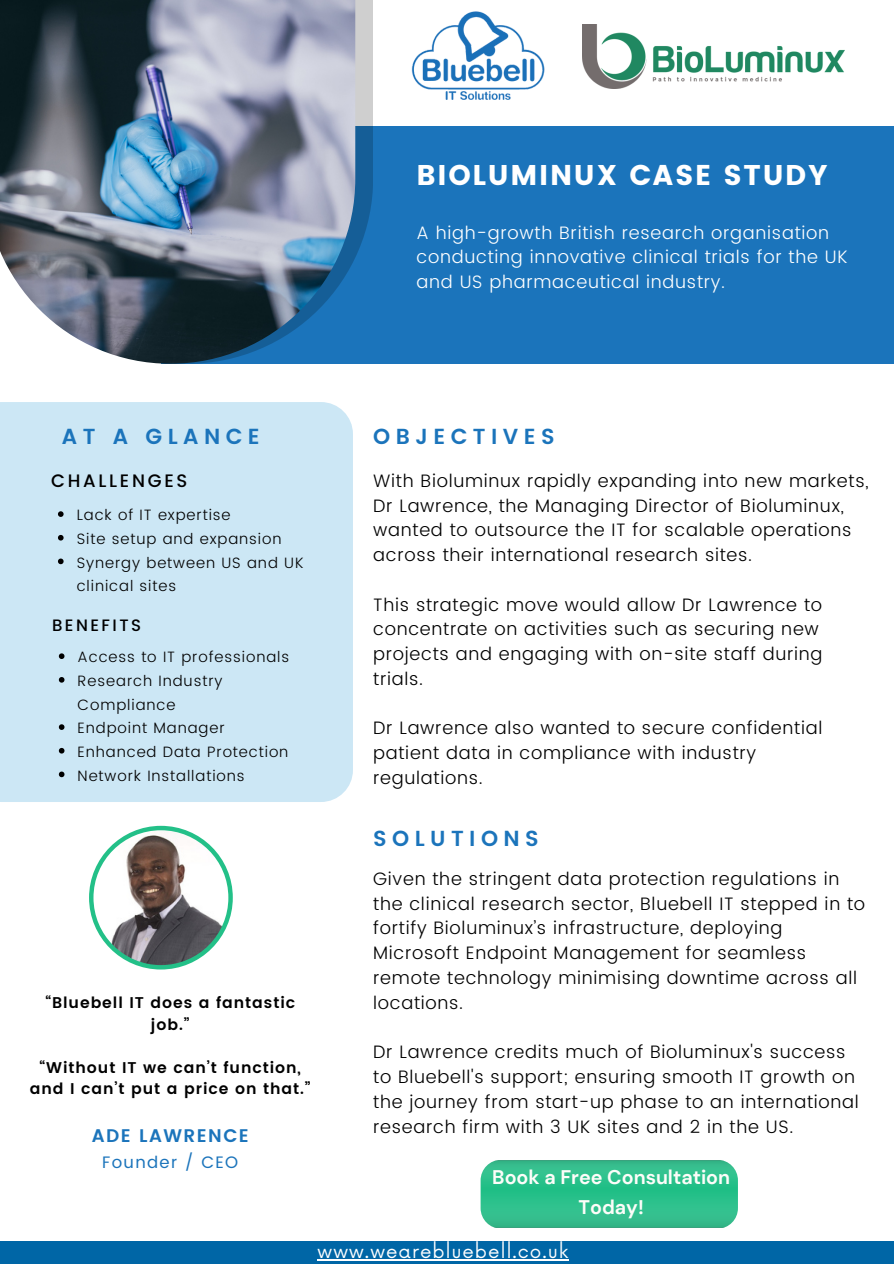
<style>
.page{position:relative;width:894px;height:1264px;background:#fff}
.page>*{position:absolute;margin:0;border:0;box-sizing:border-box;transform-origin:0 0}
.t1{font:28.5px "Poppins";letter-spacing:.06em;color:#fff}
.t2{font:600 21.75px "Poppins";letter-spacing:.25em;color:#1b74bb}
.t3{font:700 19.65px/30.3px "DM Sans";color:#fdfdf9;text-align:center}
.t4{font:18.3px "Now";letter-spacing:.06em;color:#fff}
.t5{font:600 18.3px "Poppins";letter-spacing:.08em;color:#1b74bb}
.t6{font:300 18px/24.8px "Poppins";letter-spacing:.04em;color:#000}
.t7{font:300 18px/24.8px "Poppins";letter-spacing:.04em;color:#fff}
.t8{font:500 18px "Poppins";letter-spacing:.15em;color:#000}
.t9{font:16.65px "Poppins";letter-spacing:.08em;color:#1b74bb}
.t10{font:500 16.5px "Poppins";letter-spacing:.15em;color:#000}
.t11{font:600 15.6px/21.3px "Poppins";letter-spacing:.06em;color:#000;text-align:center}
.t12{font:300 15px/23.7px "Poppins";letter-spacing:.06em;color:#000}
</style>
<div class="page">
<div style="left:161px;top:126px;width:732px;height:238px;background:#1b74bb"></div>
<svg style="left:355px;top:0;width:18px;height:258px;background:#7097b6"></svg>
<img style="left:0;top:0;width:355px;height:364px">
<div style="left:0;top:402px;width:353px;height:400px;background:#cce7f5"></div>
<div style="left:0;top:1241px;width:893px;height:22px;background:#0066a6"></div>
<img style="left:411px;top:11px;width:134px;height:89px">
<svg style="left:480px;top:1160px;width:257px;height:67px;background:#31bf8d"></svg>
<img style="left:582px;top:25px;width:262px;height:64px">
<svg style="left:89px;top:825px;width:144px;height:144px"></svg>
<svg style="left:59px;top:653px;width:5px;height:6px"></svg>
<svg style="left:59px;top:677px;width:5px;height:5px"></svg>
<svg style="left:59px;top:724px;width:5px;height:6px"></svg>
<svg style="left:59px;top:748px;width:5px;height:5px"></svg>
<svg style="left:59px;top:771px;width:5px;height:6px"></svg>
<svg style="left:58px;top:511px;width:6px;height:6px"></svg>
<svg style="left:58px;top:535px;width:6px;height:5px"></svg>
<svg style="left:58px;top:558px;width:6px;height:6px"></svg>
<hr style="left:317px;top:1259px;width:252px;height:1px;background:#fff">
<h2 class="t1" style="left:416px;top:158px;width:412px">BIOLUMINUX CASE STUDY</h2>
<h5 class="t2" style="left:62px;top:424px;width:199px">AT A GLANCE</h5>
<h4 class="t8" style="left:51px;top:470px;width:138px">CHALLENGES</h4>
<p class="t12" style="left:77px;top:503px;width:155px">Lack of IT expertise</p>
<h6 class="t12" style="left:77px;top:527px;width:206px">Site setup and expansion</h6>
<p class="t12" style="left:77px;top:550px;width:228px">Synergy between US and UK clinical sites</p>
<h5 class="t10" style="left:52px;top:615px;width:90px">BENEFITS</h5>
<p class="t12" style="left:78px;top:645px;width:213px">Access to IT professionals</p>
<p class="t12" style="left:78px;top:669px;width:146px">Research Industry<br>Compliance</p>
<h2 class="t12" style="left:78px;top:716px;width:148px">Endpoint Manager</h2>
<h5 class="t12" style="left:78px;top:740px;width:212px">Enhanced Data Protection</h5>
<h5 class="t12" style="left:78px;top:763px;width:168px">Network Installations</h5>
<h4 class="t11" style="left:45px;top:992px;width:251px">“Bluebell IT does a fantastic job.”</h4>
<p class="t11" style="left:30px;top:1056px;width:282px">“Without IT we can’t function, and I can’t put a price on that.”</p>
<p class="t5" style="left:92px;top:1125px;width:158px">ADE LAWRENCE</p>
<p class="t9" style="left:102px;top:1152px;width:137px">Founder / CEO</p>
<h5 class="t7" style="left:416px;top:220px;width:432px">A high-growth British research organisation conducting innovative clinical trials for the UK and US pharmaceutical industry.</h5>
<p class="t2" style="left:373px;top:424px;width:183px">OBJECTIVES</p>
<h2 class="t6" style="left:373px;top:468px;width:496px">With Bioluminux rapidly expanding into new markets, Dr Lawrence, the Managing Director of Bioluminux, wanted to outsource the IT for scalable operations across their international research sites.</h2>
<h4 class="t6" style="left:373px;top:592px;width:450px">This strategic move would allow Dr Lawrence to concentrate on activities such as securing new projects and engaging with on-site staff during trials.</h4>
<p class="t6" style="left:373px;top:715px;width:450px">Dr Lawrence also wanted to secure confidential patient data in compliance with industry regulations.</p>
<h5 class="t2" style="left:373px;top:825px;width:167px">SOLUTIONS</h5>
<p class="t6" style="left:373px;top:866px;width:493px">Given the stringent data protection regulations in the clinical research sector, Bluebell IT stepped in to fortify Bioluminux’s infrastructure, deploying Microsoft Endpoint Management for seamless remote technology minimising downtime across all locations.</p>
<p class="t6" style="left:373px;top:1039px;width:487px">Dr Lawrence credits much of Bioluminux's success to Bluebell's support; ensuring smooth IT growth on the journey from start-up phase to an international research firm with 3 UK sites and 2 in the US.</p>
<p class="t3" style="left:492px;top:1161px;width:239px">Book a Free Consultation<br>Today!</p>
<h5 class="t4" style="left:317px;top:1241px;width:252px">www.wearebluebell.co.uk</h5>
</div>
